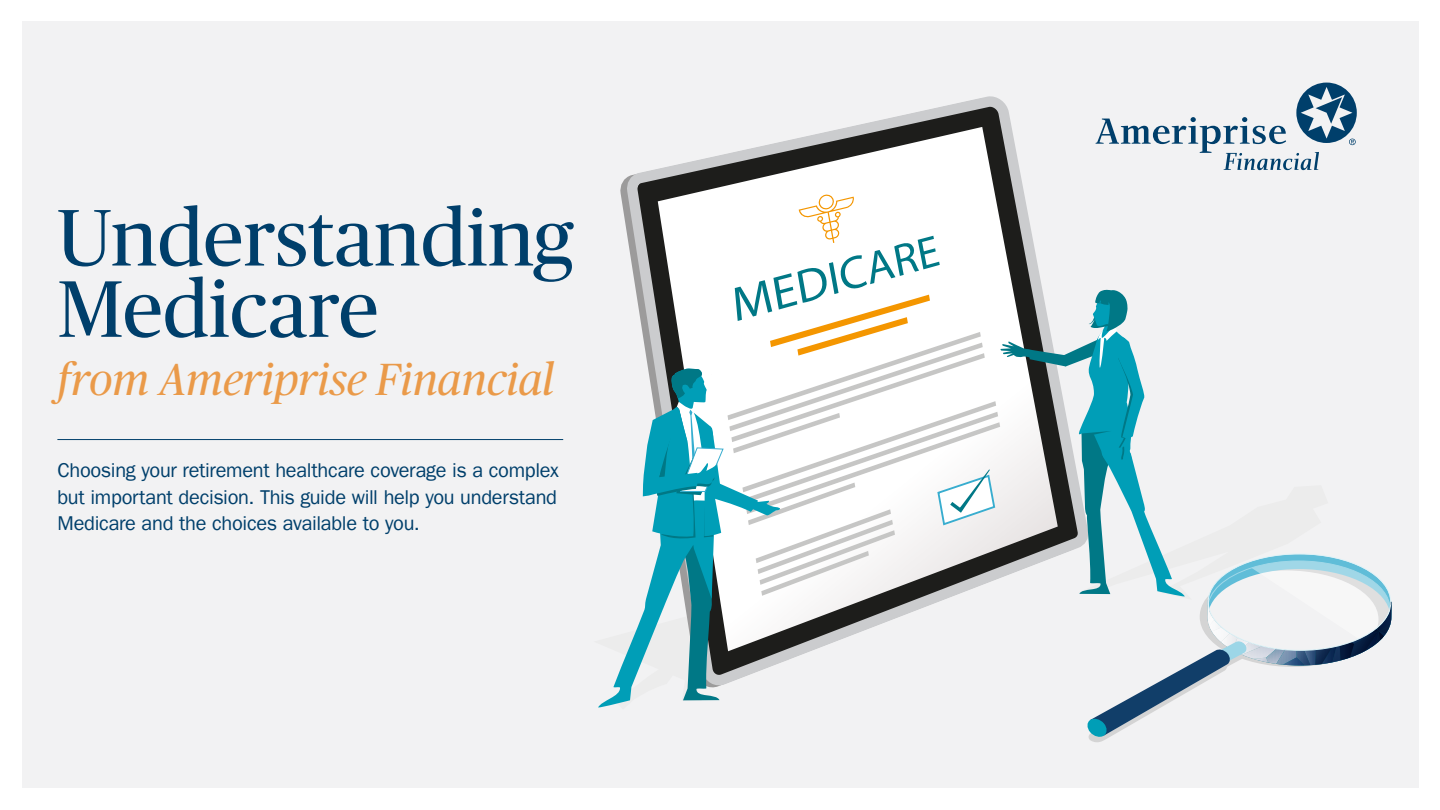
<style>
.page{position:relative;width:1440px;height:810px;background:#fff}
.page>*{position:absolute;margin:0;border:0;box-sizing:border-box;transform-origin:0 0}
.t1{font:80px/71.2px "Publico Headline";color:#003f6b}
.t2{font:italic 45px "Publico Headline";color:#ea9a49}
.t3{font:20px/26.2px "ITC Frank Gofor Ameriprise";letter-spacing:-.015em;color:#003f6b;text-align:justify}
</style>
<div class="page">
<div style="left:22px;top:22px;width:1396px;height:766px;background:#f2f2f3"></div>
<svg style="left:622px;top:96px;width:390px;height:98px"></svg>
<svg style="left:658px;top:127px;width:366px;height:67px"></svg>
<svg style="left:598px;top:194px;width:793px;height:548px"></svg>
<svg style="left:1096px;top:83px;width:261px;height:87px"></svg>
<hr style="left:57px;top:439px;width:506px;height:1px;background:#003f6b">
<h1 class="t1" style="left:57px;top:198px;width:518px">Understanding<br>Medicare</h1>
<h2 class="t2" style="left:57px;top:348px;width:499px">from Ameriprise Financial</h2>
<p class="t3" style="left:57px;top:458px;width:503px">Choosing your retirement healthcare coverage is a complex but important decision. This guide will help you understand Medicare and the choices available to you.</p>
</div>
